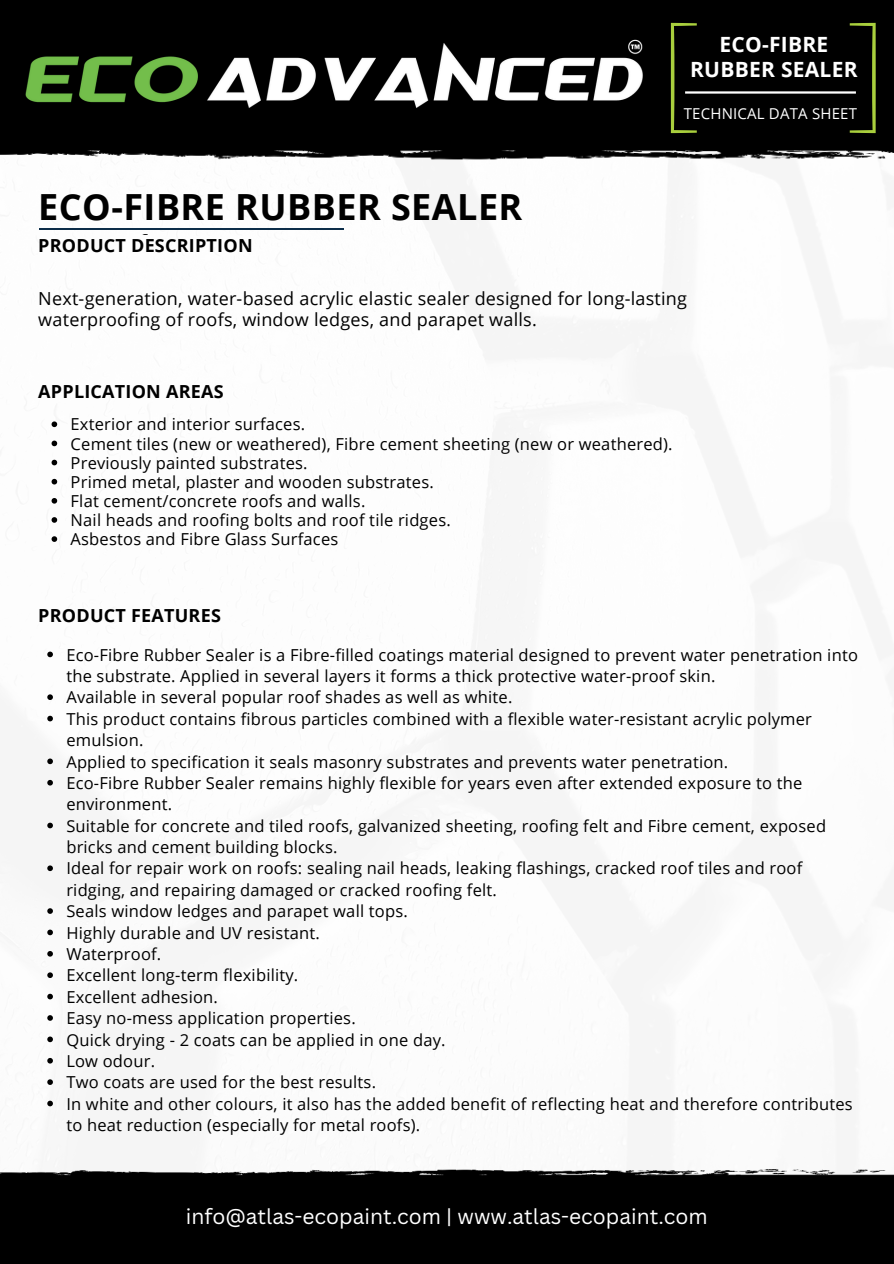
<style>
.page{position:relative;width:894px;height:1264px;background:#fff}
.page>*{position:absolute;margin:0;border:0;box-sizing:border-box;transform-origin:0 0}
.t1{font:700 36px "Open Sans";letter-spacing:.01em;color:#000}
.t2{font:21px "Canva Sans";color:#fff}
.t3{font:700 21px/24.8px "Open Sans";letter-spacing:.01em;color:#fff;text-align:center}
.t4{font:18px/21.3px "Open Sans";letter-spacing:.01em;color:#000}
.t5{font:700 18px "Open Sans";letter-spacing:.01em;color:#000}
.t6{font:16.5px/21.3px "Open Sans";letter-spacing:.01em;color:#000}
.t7{font:15px "Open Sans";letter-spacing:.015em;color:#fff}
</style>
<div class="page">
<img style="left:0;top:0;width:893px;height:230px">
<svg style="left:39px;top:228px;width:18px;height:2px"></svg>
<hr style="left:57px;top:228px;width:59px;height:2px;background:#0c2d49">
<hr style="left:116px;top:228px;width:227px;height:2px;background:#0c2d49">
<svg style="left:47px;top:651px;width:6px;height:6px"></svg>
<svg style="left:47px;top:694px;width:6px;height:6px"></svg>
<svg style="left:47px;top:715px;width:6px;height:6px"></svg>
<svg style="left:47px;top:758px;width:6px;height:6px"></svg>
<svg style="left:47px;top:780px;width:6px;height:5px"></svg>
<svg style="left:47px;top:822px;width:6px;height:6px"></svg>
<svg style="left:47px;top:865px;width:6px;height:6px"></svg>
<svg style="left:47px;top:908px;width:6px;height:5px"></svg>
<svg style="left:47px;top:929px;width:6px;height:6px"></svg>
<svg style="left:47px;top:951px;width:6px;height:5px"></svg>
<svg style="left:47px;top:972px;width:6px;height:6px"></svg>
<svg style="left:47px;top:993px;width:6px;height:6px"></svg>
<svg style="left:47px;top:1015px;width:6px;height:5px"></svg>
<svg style="left:47px;top:1036px;width:6px;height:6px"></svg>
<svg style="left:47px;top:1057px;width:6px;height:6px"></svg>
<svg style="left:47px;top:1079px;width:6px;height:5px"></svg>
<svg style="left:47px;top:1100px;width:6px;height:6px"></svg>
<svg style="left:52px;top:421px;width:5px;height:6px"></svg>
<svg style="left:52px;top:440px;width:5px;height:6px"></svg>
<svg style="left:52px;top:460px;width:5px;height:5px"></svg>
<svg style="left:52px;top:479px;width:5px;height:5px"></svg>
<svg style="left:52px;top:498px;width:5px;height:5px"></svg>
<svg style="left:52px;top:517px;width:5px;height:6px"></svg>
<svg style="left:52px;top:536px;width:5px;height:6px"></svg>
<svg style="left:670px;top:23px;width:26px;height:110px;background:#1d240a"></svg>
<svg style="left:849px;top:23px;width:26px;height:110px;background:#191f09"></svg>
<hr style="left:685px;top:91px;width:170px;height:3px;background:#fff">
<img style="left:0;top:1125px;width:893px;height:137px">
<img style="left:21px;top:33px;width:630px;height:80px">
<p class="t3" style="left:690px;top:31px;width:169px">ECO-FIBRE<br>RUBBER SEALER</p>
<p class="t1" style="left:38px;top:182px;width:485px">ECO-FIBRE RUBBER SEALER</p>
<p class="t5" style="left:38px;top:233px;width:216px">PRODUCT DESCRIPTION</p>
<p class="t7" style="left:683px;top:103px;width:175px">TECHNICAL DATA SHEET</p>
<p class="t4" style="left:38px;top:287px;width:650px">Next-generation, water-based acrylic elastic sealer designed for long-lasting waterproofing of roofs, window ledges, and parapet walls.</p>
<p class="t5" style="left:38px;top:379px;width:187px">APPLICATION AREAS</p>
<p class="t6" style="left:71px;top:413px;width:236px">Exterior and interior surfaces.</p>
<p class="t6" style="left:71px;top:432px;width:603px">Cement tiles (new or weathered), Fibre cement sheeting (new or weathered).</p>
<p class="t6" style="left:71px;top:451px;width:238px">Previously painted substrates.</p>
<p class="t6" style="left:71px;top:471px;width:364px">Primed metal, plaster and wooden substrates.</p>
<p class="t6" style="left:71px;top:490px;width:296px">Flat cement/concrete roofs and walls.</p>
<p class="t6" style="left:71px;top:509px;width:381px">Nail heads and roofing bolts and roof tile ridges.</p>
<p class="t6" style="left:71px;top:528px;width:269px">Asbestos and Fibre Glass Surfaces</p>
<p class="t5" style="left:38px;top:603px;width:184px">PRODUCT FEATURES</p>
<p class="t6" style="left:66px;top:643px;width:792px">Eco-Fibre Rubber Sealer is a Fibre-filled coatings material designed to prevent water penetration into the substrate. Applied in several layers it forms a thick protective water-proof skin.</p>
<p class="t6" style="left:66px;top:686px;width:447px">Available in several popular roof shades as well as white.</p>
<h2 class="t6" style="left:66px;top:707px;width:747px">This product contains fibrous particles combined with a flexible water-resistant acrylic polymer emulsion.</h2>
<p class="t6" style="left:66px;top:750px;width:663px">Applied to specification it seals masonry substrates and prevents water penetration.</p>
<h1 class="t6" style="left:66px;top:771px;width:737px">Eco-Fibre Rubber Sealer remains highly flexible for years even after extended exposure to the environment.</h1>
<p class="t6" style="left:66px;top:814px;width:761px">Suitable for concrete and tiled roofs, galvanized sheeting, roofing felt and Fibre cement, exposed bricks and cement building blocks.</p>
<h5 class="t6" style="left:66px;top:857px;width:737px">Ideal for repair work on roofs: sealing nail heads, leaking flashings, cracked roof tiles and roof ridging, and repairing damaged or cracked roofing felt.</h5>
<h4 class="t6" style="left:66px;top:900px;width:343px">Seals window ledges and parapet wall tops.</h4>
<p class="t6" style="left:66px;top:921px;width:255px">Highly durable and UV resistant.</p>
<p class="t6" style="left:66px;top:942px;width:96px">Waterproof.</p>
<p class="t6" style="left:66px;top:964px;width:233px">Excellent long-term flexibility.</p>
<p class="t6" style="left:66px;top:985px;width:153px">Excellent adhesion.</p>
<p class="t6" style="left:66px;top:1007px;width:291px">Easy no-mess application properties.</p>
<p class="t6" style="left:66px;top:1028px;width:380px">Quick drying - 2 coats can be applied in one day.</p>
<p class="t6" style="left:66px;top:1049px;width:90px">Low odour.</p>
<h4 class="t6" style="left:66px;top:1071px;width:311px">Two coats are used for the best results.</h4>
<p class="t6" style="left:66px;top:1092px;width:787px">In white and other colours, it also has the added benefit of reflecting heat and therefore contributes to heat reduction (especially for metal roofs).</p>
<p class="t2" style="left:186px;top:1201px;width:523px">info@atlas-ecopaint.com | www.atlas-ecopaint.com</p>
</div>
